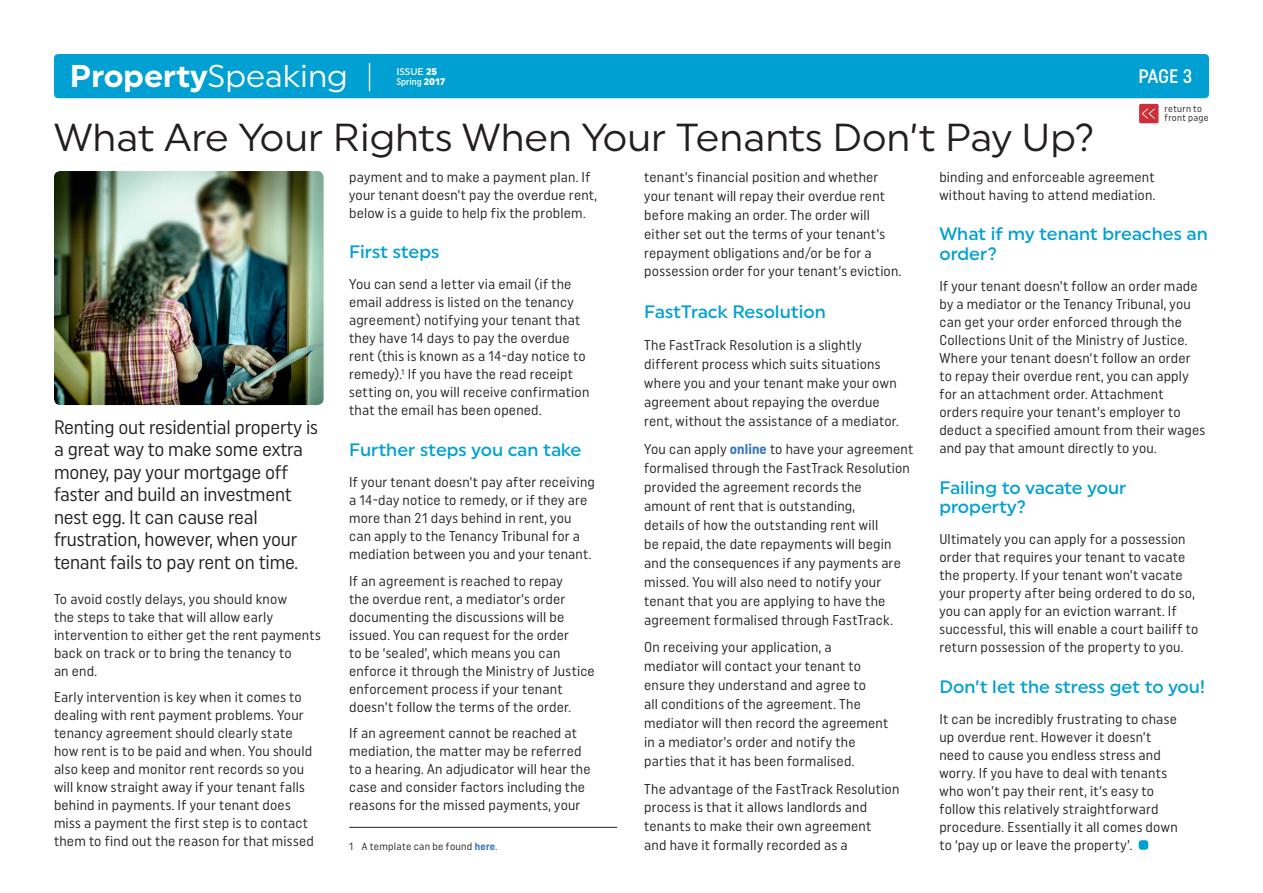
<style>
.page{position:relative;width:1263px;height:893px;background:#fff}
.page>*{position:absolute;margin:0;border:0;box-sizing:border-box;transform-origin:0 0}
.t1{font:39px "Uniform";color:#231f20}
.t2{font:700 31.5px "Uniform";color:#fff}
.t3{font:19.5px/22.5px "Uniform Condensed";letter-spacing:-.01em;color:#231f20}
.t4{font:500 19.5px "Uniform Condensed";color:#fff}
.t5{font:500 18px/19.5px "Uniform";color:#00a0d2}
.t6{font:14.25px/18px "Uniform Condensed";letter-spacing:.015em;color:#231f20}
.t7{font:10.5px "Uniform Condensed";letter-spacing:.025em;color:#231f20}
.t8{font:9.6px/9px "Uniform Condensed";letter-spacing:.03em;color:#231f20}
.t9{font:500 9.6px "Uniform Condensed";color:#fff}
.t10{font:500 9.6px "Uniform";color:#fff}
.s1{font-weight:400}
.s2{font-weight:900}
.s3{font-family:"Uniform";font-weight:900}
.s4{font-weight:700;color:#3777bc}
</style>
<div class="page">
<div style="left:54px;top:54px;width:1155px;height:44px;background:#00a0d2;border-radius:4px"></div>
<div style="left:1139px;top:104px;width:19px;height:19px;background:#cd2f36;border-radius:2px"></div>
<svg style="left:1142px;top:108px;width:13px;height:11px"></svg>
<svg style="left:369px;top:63px;width:1px;height:28px"></svg>
<hr style="left:349px;top:827px;width:268px;height:1px;background:#231f20">
<div style="left:1139px;top:840px;width:9px;height:10px;background:#00a0d2;border-radius:3px"></div>
<img style="left:54px;top:171px;width:270px;height:234px">
<h2 class="t2" style="left:70px;top:57px;width:280px">Property<span class="s1">Speaking</span></h2>
<p class="t10" style="left:396px;top:65px;width:43px">ISSUE <span class="s2">25</span></p>
<p class="t9" style="left:396px;top:76px;width:51px">Spring <span class="s3">2017</span></p>
<h1 class="t1" style="left:54px;top:114px;width:1043px">What Are Your Rights When Your Tenants Don’t Pay Up?</h1>
<h3 class="t4" style="left:1138px;top:64px;width:55px">PAGE 3</h3>
<p class="t8" style="left:1164px;top:104px;width:46px">return to front page</p>
<h3 class="t3" style="left:54px;top:415px;width:265px">Renting out residential property is a great way to make some extra money, pay your mortgage off faster and build an investment nest egg. It can cause real frustration, however, when your tenant fails to pay rent on time.</h3>
<p class="t6" style="left:54px;top:590px;width:268px">To avoid costly delays, you should know<br>the steps to take that will allow early intervention to either get the rent payments back on track or to bring the tenancy to<br>an end.</p>
<p class="t6" style="left:54px;top:688px;width:261px">Early intervention is key when it comes to dealing with rent payment problems. Your tenancy agreement should clearly state how rent is to be paid and when. You should also keep and monitor rent records so you will know straight away if your tenant falls behind in payments. If your tenant does miss a payment the first step is to contact them to find out the reason for that missed</p>
<p class="t6" style="left:349px;top:167px;width:249px">payment and to make a payment plan. If your tenant doesn’t pay the overdue rent, below is a guide to help fix the problem.</p>
<p class="t5" style="left:349px;top:242px;width:92px">First steps</p>
<p class="t6" style="left:349px;top:275px;width:242px">You can send a letter via email (if the email address is listed on the tenancy agreement) notifying your tenant that they have 14 days to pay the overdue rent (this is known as a 14-day notice to remedy).<sup>1</sup> If you have the read receipt setting on, you will receive confirmation that the email has been opened.</p>
<p class="t5" style="left:349px;top:440px;width:234px">Further steps you can take</p>
<p class="t6" style="left:349px;top:473px;width:247px">If your tenant doesn’t pay after receiving a 14-day notice to remedy, or if they are more than 21 days behind in rent, you can apply to the Tenancy Tribunal for a mediation between you and your tenant.</p>
<p class="t6" style="left:349px;top:571px;width:247px">If an agreement is reached to repay<br>the overdue rent, a mediator’s order documenting the discussions will be issued. You can request for the order<br>to be ‘sealed’, which means you can enforce it through the Ministry of Justice enforcement process if your tenant doesn’t follow the terms of the order.</p>
<p class="t6" style="left:349px;top:724px;width:243px">If an agreement cannot be reached at mediation, the matter may be referred to a hearing. An adjudicator will hear the case and consider factors including the reasons for the missed payments, your</p>
<p class="t7" style="left:349px;top:840px;width:150px">1 A template can be found <span class="s4">here</span>.</p>
<p class="t6" style="left:644px;top:167px;width:259px;line-height:18.9px">tenant’s financial position and whether your tenant will repay their overdue rent before making an order. The order will either set out the terms of your tenant’s repayment obligations and/or be for a possession order for your tenant’s eviction.</p>
<p class="t5" style="left:644px;top:302px;width:183px">FastTrack Resolution</p>
<p class="t6" style="left:644px;top:335px;width:256px;line-height:18.9px">The FastTrack Resolution is a slightly different process which suits situations where you and your tenant make your own agreement about repaying the overdue rent, without the assistance of a mediator.</p>
<p class="t6" style="left:644px;top:439px;width:271px;line-height:18.9px">You can apply <span class="s4">online</span> to have your agreement formalised through the FastTrack Resolution provided the agreement records the<br>amount of rent that is outstanding,<br>details of how the outstanding rent will<br>be repaid, the date repayments will begin and the consequences if any payments are missed. You will also need to notify your tenant that you are applying to have the agreement formalised through FastTrack.</p>
<p class="t6" style="left:644px;top:637px;width:245px;line-height:18.9px">On receiving your application, a mediator will contact your tenant to ensure they understand and agree to<br>all conditions of the agreement. The mediator will then record the agreement in a mediator’s order and notify the parties that it has been formalised.</p>
<p class="t6" style="left:644px;top:779px;width:257px;line-height:18.9px">The advantage of the FastTrack Resolution process is that it allows landlords and tenants to make their own agreement<br>and have it formally recorded as a</p>
<p class="t6" style="left:939px;top:167px;width:217px">binding and enforceable agreement without having to attend mediation.</p>
<p class="t5" style="left:939px;top:224px;width:270px">What if my tenant breaches an order?</p>
<p class="t6" style="left:939px;top:276px;width:267px">If your tenant doesn’t follow an order made by a mediator or the Tenancy Tribunal, you can get your order enforced through the Collections Unit of the Ministry of Justice.<br>Where your tenant doesn’t follow an order to repay their overdue rent, you can apply for an attachment order. Attachment orders require your tenant’s employer to deduct a specified amount from their wages and pay that amount directly to you.</p>
<p class="t5" style="left:939px;top:477px;width:188px">Failing to vacate your property?</p>
<p class="t6" style="left:939px;top:530px;width:260px">Ultimately you can apply for a possession order that requires your tenant to vacate the property. If your tenant won’t vacate your property after being ordered to do so, you can apply for an eviction warrant. If successful, this will enable a court bailiff to return possession of the property to you.</p>
<p class="t5" style="left:939px;top:676px;width:268px">Don’t let the stress get to you!</p>
<p class="t6" style="left:939px;top:709px;width:240px">It can be incredibly frustrating to chase up overdue rent. However it doesn’t need to cause you endless stress and worry. If you have to deal with tenants who won’t pay their rent, it’s easy to follow this relatively straightforward procedure. Essentially it all comes down to ‘pay up or leave the property’.</p>
</div>
